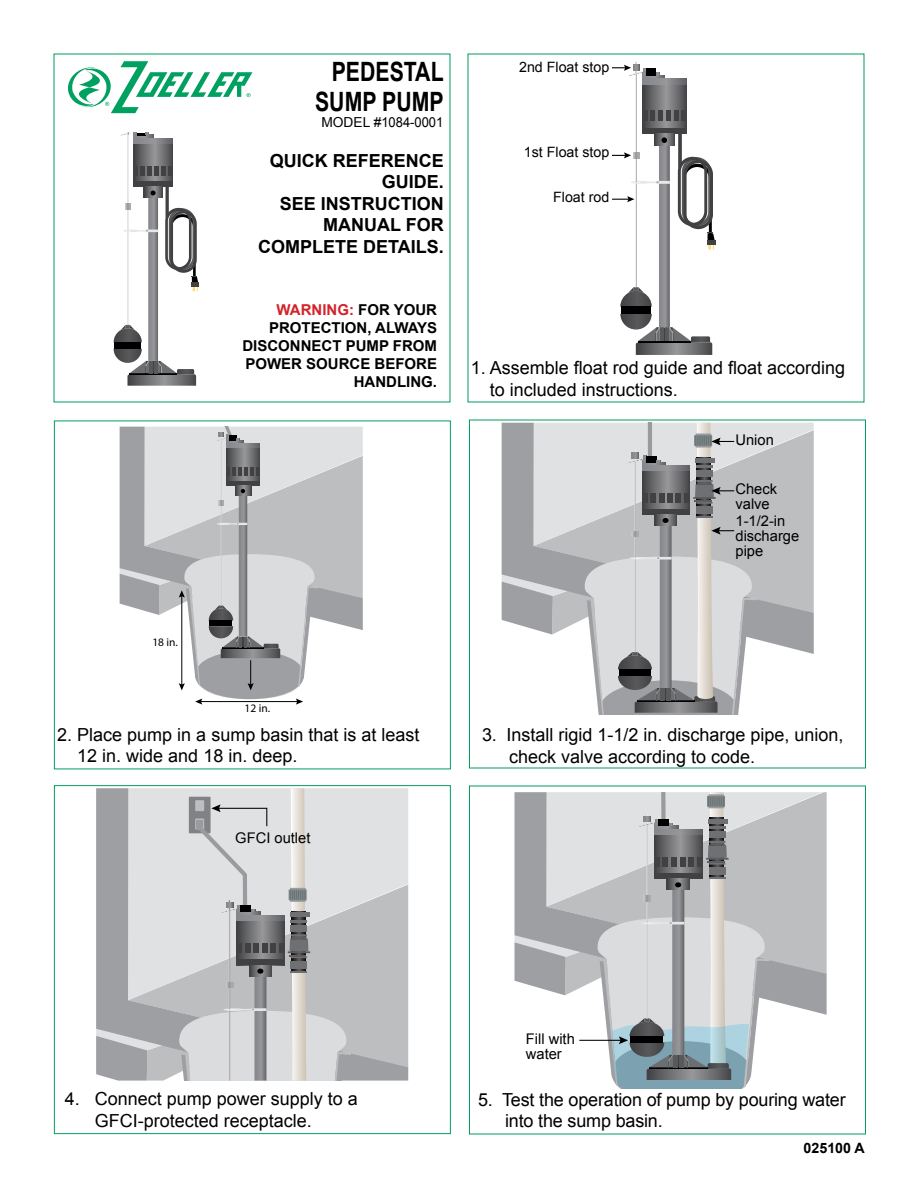
<style>
.page{position:relative;width:918px;height:1188px;background:#fff}
.page>*{position:absolute;margin:0;border:0;box-sizing:border-box;transform-origin:0 0}
.t1{font:700 26.55px/29.5px "Arial";color:#000;text-align:right;scale:.8 1}
.t2{font:18px/21.6px "Arial";color:#000}
.t3{font:700 18px/21.6px "Arial";color:#000;text-align:right}
.t4{font:700 15px/18px "Arial";color:#000;text-align:right}
.t5{font:14.7px/14.7px "Arial";color:#000}
.t6{font:14.25px "Arial";color:#000}
.t7{font:700 14.25px "Arial";color:#000}
.t8{font:13.8px "Arial";color:#000}
.t9{font:11.4px "Myriad Pro";color:#000}
.s1{color:#d2232a}
</style>
<div class="page">
<div style="left:469px;top:420px;width:397px;height:348px;border:1px solid #00a160"></div>
<div style="left:54px;top:785px;width:397px;height:349px;border:1px solid #00a160"></div>
<div style="left:469px;top:786px;width:397px;height:348px;border:1px solid #00a160"></div>
<svg style="left:643px;top:85px;width:43px;height:43px;background:#6e6e70"></svg>
<svg style="left:643px;top:75px;width:21px;height:4px"></svg>
<div style="left:646px;top:68px;width:10px;height:8px;background:#000"></div>
<svg style="left:643px;top:79px;width:43px;height:6px"></svg>
<div style="left:650px;top:110px;width:5px;height:10px;background:#414042"></div>
<div style="left:658px;top:110px;width:5px;height:10px;background:#414042"></div>
<div style="left:666px;top:110px;width:5px;height:10px;background:#414042"></div>
<div style="left:674px;top:110px;width:5px;height:10px;background:#414042"></div>
<div style="left:681px;top:110px;width:5px;height:10px;background:#414042"></div>
<div style="left:643px;top:110px;width:5px;height:10px;background:#414042"></div>
<div style="left:643px;top:128px;width:43px;height:5px;background:#414042"></div>
<div style="left:707px;top:240px;width:9px;height:5px;background:#414042"></div>
<hr style="left:636px;top:74px;width:1px;height:109px;background:#b9b7bb">
<svg style="left:612px;top:62px;width:34px;height:14px"></svg>
<svg style="left:612px;top:133px;width:103px;height:222px"></svg>
<svg style="left:502px;top:423px;width:312px;height:292px;background:#c4c5c7"></svg>
<svg style="left:351px;top:788px;width:57px;height:293px;background:#c7c8ca"></svg>
<svg style="left:96px;top:788px;width:255px;height:293px;background:#c5c6c7"></svg>
<svg style="left:515px;top:792px;width:307px;height:297px"></svg>
<svg style="left:134px;top:143px;width:39px;height:39px"></svg>
<svg style="left:134px;top:135px;width:19px;height:3px"></svg>
<svg style="left:121px;top:133px;width:28px;height:3px"></svg>
<svg style="left:134px;top:138px;width:39px;height:5px"></svg>
<div style="left:147px;top:166px;width:5px;height:9px;background:#414042"></div>
<div style="left:154px;top:166px;width:5px;height:9px;background:#414042"></div>
<div style="left:161px;top:166px;width:5px;height:9px;background:#414042"></div>
<div style="left:168px;top:166px;width:5px;height:9px;background:#414042"></div>
<svg style="left:134px;top:166px;width:11px;height:9px"></svg>
<div style="left:134px;top:182px;width:39px;height:5px;background:#414042"></div>
<hr style="left:127px;top:134px;width:1px;height:97px;background:#e7e4e1">
<svg style="left:114px;top:187px;width:85px;height:199px"></svg>
<svg style="left:68px;top:61px;width:184px;height:52px"></svg>
<div style="left:54px;top:421px;width:397px;height:348px;border:1px solid #00a160"></div>
<svg style="left:120px;top:427px;width:243px;height:278px"></svg>
<h1 class="t1" style="left:315px;top:58px;width:162px">PEDESTAL<br>SUMP PUMP</h1>
<p class="t8" style="left:321px;top:113px;width:123px">MODEL #1084-0001</p>
<p class="t3" style="left:258px;top:150px;width:187px">QUICK REFERENCE<br>GUIDE.<br>SEE INSTRUCTION<br>MANUAL FOR<br>COMPLETE DETAILS.</p>
<p class="t4" style="left:242px;top:302px;width:196px"><span class="s1">WARNING:</span> FOR YOUR<br>PROTECTION, ALWAYS<br>DISCONNECT PUMP FROM<br>POWER SOURCE BEFORE<br>HANDLING.</p>
<p class="t6" style="left:519px;top:58px;width:92px">2nd Float stop</p>
<p class="t6" style="left:524px;top:143px;width:87px">1st Float stop</p>
<p class="t6" style="left:553px;top:187px;width:58px">Float rod</p>
<p class="t2" style="left:490px;top:357px;width:357px;text-indent:-19px">1. Assemble float rod guide and float according to included instructions.</p>
<p class="t5" style="left:736px;top:432px;width:40px">Union</p>
<p class="t5" style="left:736px;top:482px;width:43px">Check valve</p>
<p class="t5" style="left:736px;top:514px;width:65px">1-1/2-in discharge pipe</p>
<p class="t9" style="left:152px;top:635px;width:27px">18 in.</p>
<p class="t9" style="left:245px;top:701px;width:27px">12 in.</p>
<p class="t2" style="left:77px;top:724px;width:344px;text-indent:-20px">2. Place pump in a sump basin that is at least<br>12 in. wide and 18 in. deep.</p>
<p class="t5" style="left:235px;top:830px;width:77px">GFCI outlet</p>
<p class="t2" style="left:509px;top:724px;width:336px;text-indent:-27px">3. Install rigid 1-1/2 in. discharge pipe, union, check valve according to code.</p>
<p class="t2" style="left:95px;top:1088px;width:265px;text-indent:-30px">4. Connect pump power supply to a<br>GFCI-protected receptacle.</p>
<p class="t5" style="left:526px;top:1032px;width:50px">Fill with water</p>
<p class="t2" style="left:505px;top:1089px;width:342px;text-indent:-27px">5. Test the operation of pump by pouring water into the sump basin.</p>
<p class="t7" style="left:804px;top:1139px;width:63px">025100 A</p>
</div>
